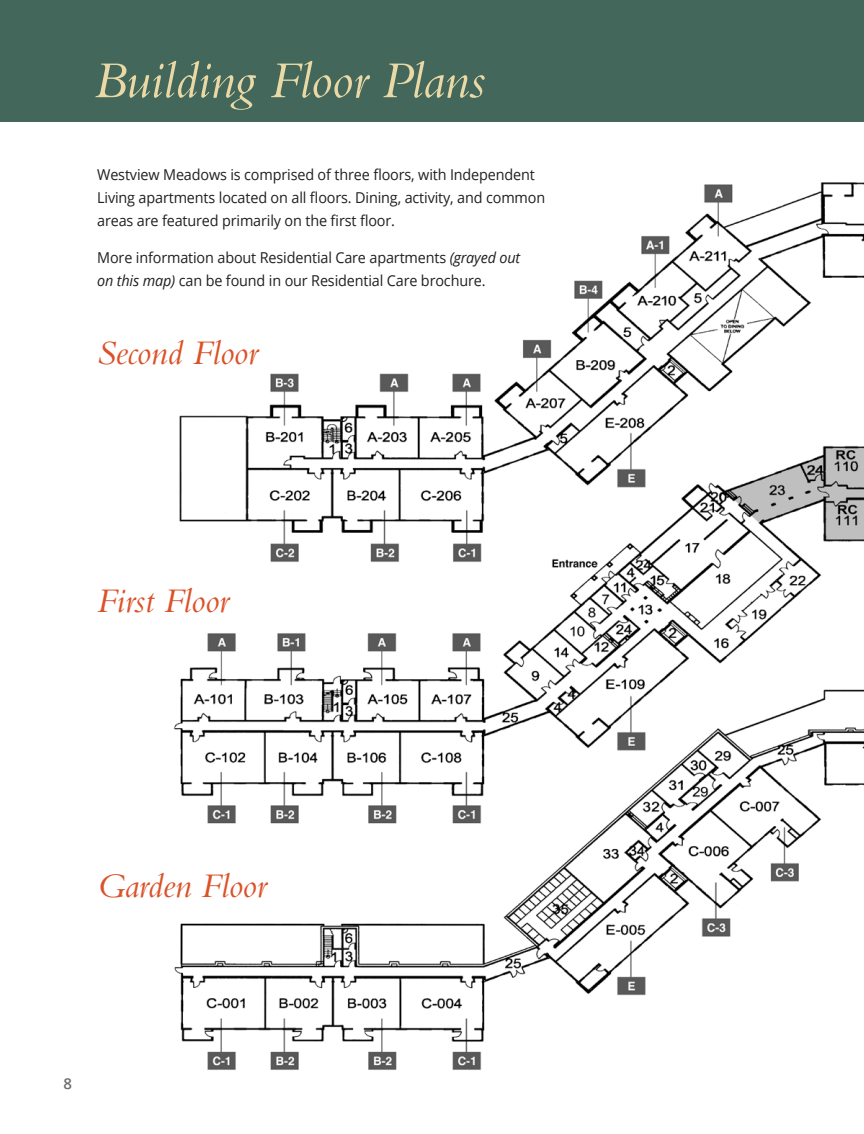
<style>
.page{position:relative;width:864px;height:1134px;background:#fff}
.page>*{position:absolute;margin:0;border:0;box-sizing:border-box;transform-origin:0 0}
.t1{font:italic 54px "Bembo Std";letter-spacing:-.01em;color:#ead9a5}
.t2{font:italic 36px "Bembo Std";letter-spacing:-.01em;color:#db5228}
.Body_copy_-_smaller{font:15px/23.2px "Open Sans";letter-spacing:-.01em;color:#231f20;scale:.96 1}
.t3{font:600 15px "Open Sans";color:#6c6d70}
.s1{font-style:italic}
</style>
<div class="page">
<img style="left:174px;top:182px;width:690px;height:888px">
<div style="left:0;top:0;width:864px;height:122px;background:#43685b"></div>
<p class="t1" style="left:93px;top:49px;width:394px">Building Floor Plans</p>
<p class="Body_copy_-_smaller" style="left:97px;top:162px;width:468px">Westview Meadows is comprised of three floors, with Independent<br>Living apartments located on all floors. Dining, activity, and common areas are featured primarily on the first floor.</p>
<p class="Body_copy_-_smaller" style="left:97px;top:246px;width:442px">More information about Residential Care apartments <span class="s1">(grayed out on this map)</span> can be found in our Residential Care brochure.</p>
<p class="t2" style="left:97px;top:332px;width:162px">Second Floor</p>
<p class="t2" style="left:97px;top:579px;width:134px">First Floor</p>
<p class="t2" style="left:97px;top:864px;width:171px">Garden Floor</p>
<p class="t3" style="left:63px;top:1074px;width:10px">8</p>
</div>
